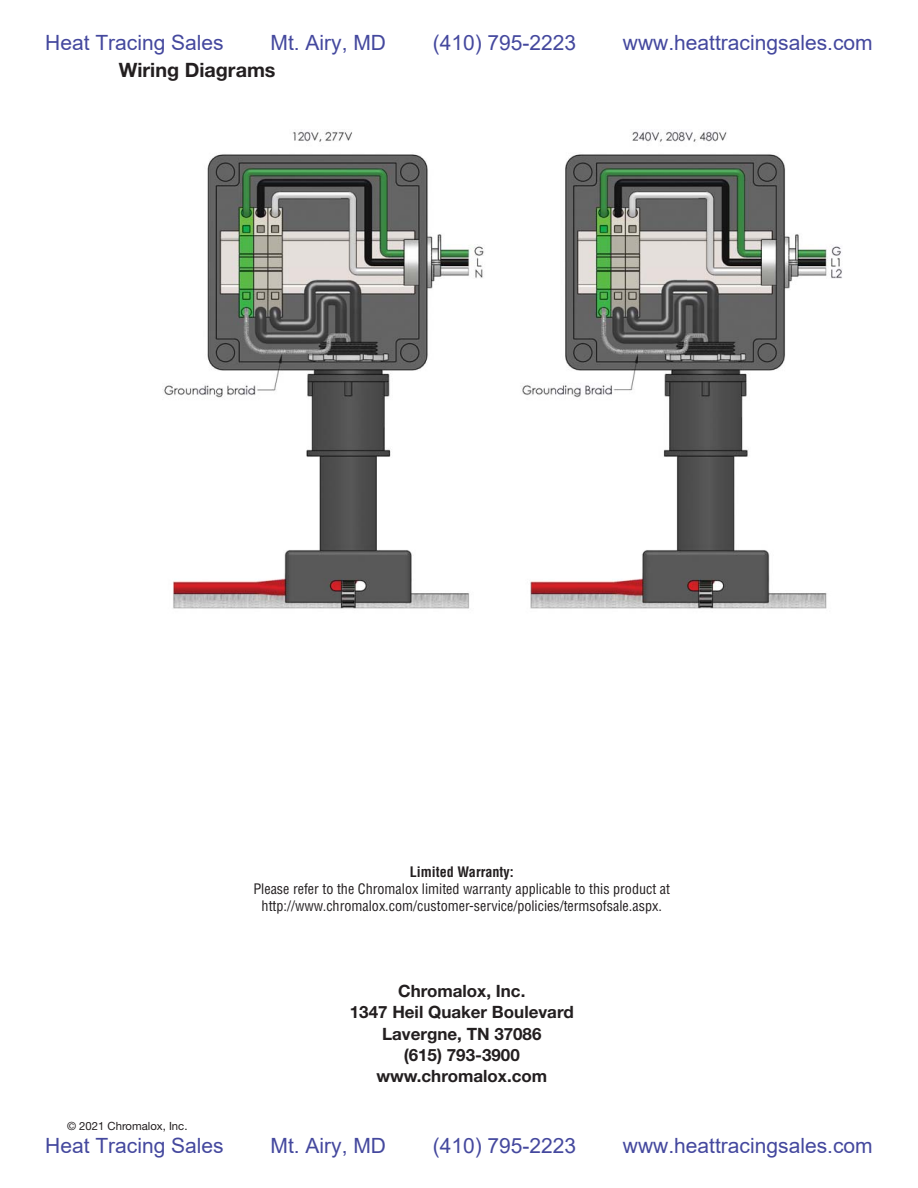
<style>
.page{position:relative;width:918px;height:1188px;background:#fff}
.page>*{position:absolute;margin:0;border:0;box-sizing:border-box;transform-origin:0 0}
.t1{font:21px "Arial";color:#44489e}
.t2{font:700 19.8px "Helvetica Neue";color:#231f20}
.t3{font:700 16.95px/21.1px "Helvetica Neue";color:#231f20;text-align:center}
.t4{font:condensed 14.1px/17px "Helvetica";color:#231f20;text-align:center}
.t5{font:700 condensed 14.1px "Helvetica";color:#231f20}
.t6{font:11.25px "Helvetica Neue";color:#231f20}
</style>
<div class="page">
<img style="left:162px;top:129px;width:680px;height:480px">
<h1 class="t1" style="left:45px;top:31px;width:180px">Heat Tracing Sales</h1>
<h1 class="t1" style="left:271px;top:31px;width:117px">Mt. Airy, MD</h1>
<h1 class="t1" style="left:433px;top:31px;width:145px">(410) 795-2223</h1>
<h1 class="t1" style="left:623px;top:31px;width:251px">www.heattracingsales.com</h1>
<h2 class="t2" style="left:119px;top:63px;width:158px">Wiring Diagrams</h2>
<p class="t5" style="left:410px;top:867px;width:105px">Limited Warranty:</p>
<p class="t4" style="left:253px;top:882px;width:418px">Please refer to the Chromalox limited warranty applicable to this product at http://www.chromalox.com/customer-service/policies/termsofsale.aspx.</p>
<p class="t6" style="left:67px;top:1122px;width:122px">© 2021 Chromalox, Inc.</p>
<p class="t3" style="left:350px;top:982px;width:225px">Chromalox, Inc.<br>1347 Heil Quaker Boulevard<br>Lavergne, TN 37086<br>(615) 793-3900 www.chromalox.com</p>
<h1 class="t1" style="left:45px;top:1134px;width:180px">Heat Tracing Sales</h1>
<h1 class="t1" style="left:271px;top:1134px;width:117px">Mt. Airy, MD</h1>
<h1 class="t1" style="left:433px;top:1134px;width:145px">(410) 795-2223</h1>
<h1 class="t1" style="left:623px;top:1134px;width:251px">www.heattracingsales.com</h1>
</div>
